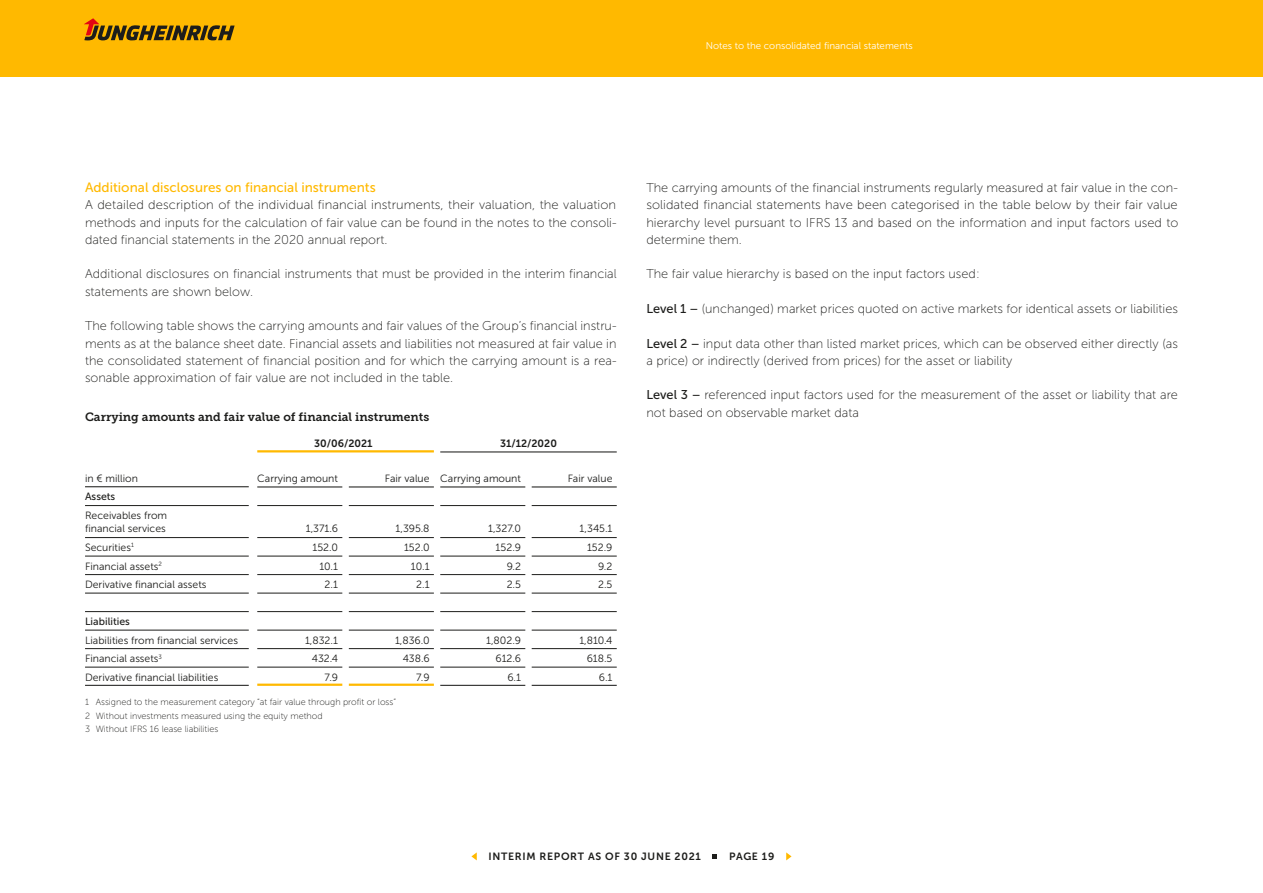
<style>
.page{position:relative;width:1263px;height:893px;background:#fff}
.page>*{position:absolute;margin:0;border:0;box-sizing:border-box;transform-origin:0 0}
.t1{font:13.5px "Museo JH Sans 500";color:#ffb900}
.t2{font:12.75px/17.2px "Museo JH Sans 100";color:#1d1d1b;text-align:justify}
.t3{font:12px "Museo JH Slab 700";color:#1d1d1b}
.t4{font:10.5px/13.5px "Museo JH Sans 300";color:#1d1d1b}
.t5{font:10.5px "Museo JH Sans 700";letter-spacing:.065em;color:#1d1d1b}
.t6{font:10.5px "Museo JH Sans 500";color:#1d1d1b}
.t7{font:9.75px "Museo JH Sans 300";color:#fff}
.t8{font:9px/13.5px "Museo JH Sans 100";color:#1d1d1b}
.s1{font-family:"Museo JH Sans 500"}
</style>
<div class="page">
<hr style="left:257px;top:450px;width:177px;height:2px;background:#ffb900">
<hr style="left:440px;top:451px;width:177px;height:1px;background:#1d1d1b">
<hr style="left:85px;top:486px;width:164px;height:1px;background:#1d1d1b">
<hr style="left:257px;top:486px;width:85px;height:1px;background:#1d1d1b">
<hr style="left:349px;top:486px;width:85px;height:1px;background:#1d1d1b">
<hr style="left:440px;top:486px;width:85px;height:1px;background:#1d1d1b">
<hr style="left:532px;top:486px;width:85px;height:1px;background:#1d1d1b">
<hr style="left:85px;top:505px;width:164px;height:1px;background:#1d1d1b">
<hr style="left:257px;top:505px;width:85px;height:1px;background:#1d1d1b">
<hr style="left:349px;top:505px;width:85px;height:1px;background:#1d1d1b">
<hr style="left:440px;top:505px;width:85px;height:1px;background:#1d1d1b">
<hr style="left:532px;top:505px;width:85px;height:1px;background:#1d1d1b">
<hr style="left:85px;top:537px;width:164px;height:1px;background:#1d1d1b">
<hr style="left:257px;top:537px;width:85px;height:1px;background:#1d1d1b">
<hr style="left:349px;top:537px;width:85px;height:1px;background:#1d1d1b">
<hr style="left:440px;top:537px;width:85px;height:1px;background:#1d1d1b">
<hr style="left:532px;top:537px;width:85px;height:1px;background:#1d1d1b">
<hr style="left:85px;top:556px;width:164px;height:1px;background:#1d1d1b">
<hr style="left:257px;top:556px;width:85px;height:1px;background:#1d1d1b">
<hr style="left:349px;top:556px;width:85px;height:1px;background:#1d1d1b">
<hr style="left:440px;top:556px;width:85px;height:1px;background:#1d1d1b">
<hr style="left:532px;top:556px;width:85px;height:1px;background:#1d1d1b">
<hr style="left:85px;top:574px;width:164px;height:1px;background:#1d1d1b">
<hr style="left:257px;top:574px;width:85px;height:1px;background:#1d1d1b">
<hr style="left:349px;top:574px;width:85px;height:1px;background:#1d1d1b">
<hr style="left:440px;top:574px;width:85px;height:1px;background:#1d1d1b">
<hr style="left:532px;top:574px;width:85px;height:1px;background:#1d1d1b">
<hr style="left:85px;top:593px;width:164px;height:1px;background:#1d1d1b">
<hr style="left:257px;top:593px;width:85px;height:1px;background:#1d1d1b">
<hr style="left:349px;top:593px;width:85px;height:1px;background:#1d1d1b">
<hr style="left:440px;top:593px;width:85px;height:1px;background:#1d1d1b">
<hr style="left:532px;top:593px;width:85px;height:1px;background:#1d1d1b">
<hr style="left:85px;top:611px;width:164px;height:1px;background:#1d1d1b">
<hr style="left:257px;top:611px;width:85px;height:1px;background:#1d1d1b">
<hr style="left:349px;top:611px;width:85px;height:1px;background:#1d1d1b">
<hr style="left:440px;top:611px;width:85px;height:1px;background:#1d1d1b">
<hr style="left:532px;top:611px;width:85px;height:1px;background:#1d1d1b">
<hr style="left:85px;top:630px;width:164px;height:1px;background:#1d1d1b">
<hr style="left:257px;top:630px;width:85px;height:1px;background:#1d1d1b">
<hr style="left:349px;top:630px;width:85px;height:1px;background:#1d1d1b">
<hr style="left:440px;top:630px;width:85px;height:1px;background:#1d1d1b">
<hr style="left:532px;top:630px;width:85px;height:1px;background:#1d1d1b">
<hr style="left:85px;top:648px;width:164px;height:1px;background:#1d1d1b">
<hr style="left:257px;top:648px;width:85px;height:1px;background:#1d1d1b">
<hr style="left:349px;top:648px;width:85px;height:1px;background:#1d1d1b">
<hr style="left:440px;top:648px;width:85px;height:1px;background:#1d1d1b">
<hr style="left:532px;top:648px;width:85px;height:1px;background:#1d1d1b">
<hr style="left:85px;top:667px;width:164px;height:1px;background:#1d1d1b">
<hr style="left:257px;top:667px;width:85px;height:1px;background:#1d1d1b">
<hr style="left:349px;top:667px;width:85px;height:1px;background:#1d1d1b">
<hr style="left:440px;top:667px;width:85px;height:1px;background:#1d1d1b">
<hr style="left:532px;top:667px;width:85px;height:1px;background:#1d1d1b">
<hr style="left:85px;top:685px;width:164px;height:1px;background:#1d1d1b">
<hr style="left:257px;top:684px;width:85px;height:2px;background:#ffb900">
<hr style="left:349px;top:684px;width:85px;height:2px;background:#ffb900">
<hr style="left:440px;top:685px;width:85px;height:1px;background:#1d1d1b">
<hr style="left:532px;top:685px;width:85px;height:1px;background:#1d1d1b">
<div style="left:0;top:0;width:1263px;height:77px;background:#ffb900"></div>
<svg style="left:471px;top:852px;width:6px;height:8px"></svg>
<svg style="left:713px;top:854px;width:4px;height:5px"></svg>
<svg style="left:786px;top:852px;width:5px;height:8px"></svg>
<svg style="left:84px;top:18px;width:151px;height:22px"></svg>
<p class="t7" style="left:706px;top:41px;width:208px">Notes to the consolidated financial statements</p>
<p class="t1" style="left:85px;top:180px;width:292px">Additional disclosures on financial instruments</p>
<p class="t2" style="left:85px;top:197px;width:533px">A detailed description of the individual financial instruments, their valuation, the valuation methods and inputs for the calculation of fair value can be found in the notes to the consoli&shy;dated financial statements in the 2020 annual report.</p>
<p class="t2" style="left:85px;top:266px;width:533px">Additional disclosures on financial instruments that must be provided in the interim financial statements are shown below.</p>
<p class="t2" style="left:85px;top:317px;width:533px">The following table shows the carrying amounts and fair values of the Group’s financial instru&shy;ments as at the balance sheet date. Financial assets and liabilities not measured at fair value in the consolidated statement of financial position and for which the carrying amount is a rea&shy;sonable approximation of fair value are not included in the table.</p>
<p class="t3" style="left:85px;top:410px;width:346px">Carrying amounts and fair value of financial instruments</p>
<p class="t5" style="left:314px;top:438px;width:60px">30/06/2021</p>
<p class="t5" style="left:500px;top:438px;width:58px">31/12/2020</p>
<p class="t4" style="left:85px;top:472px;width:54px">in € million</p>
<p class="t4" style="left:257px;top:472px;width:82px">Carrying amount</p>
<p class="t4" style="left:385px;top:472px;width:138px">Fair value Carrying amount</p>
<p class="t4" style="left:568px;top:472px;width:46px">Fair value</p>
<p class="t6" style="left:85px;top:491px;width:32px">Assets</p>
<p class="t4" style="left:85px;top:509px;width:84px">Receivables from financial services</p>
<p class="t4" style="left:306px;top:522px;width:34px">1,371.6</p>
<p class="t4" style="left:395px;top:522px;width:36px">1,395.8</p>
<p class="t4" style="left:488px;top:522px;width:34px">1,327.0</p>
<p class="t4" style="left:580px;top:522px;width:34px">1,345.1</p>
<p class="t4" style="left:85px;top:541px;width:50px">Securities<sup>1</sup></p>
<p class="t4" style="left:312px;top:541px;width:27px">152.0</p>
<p class="t4" style="left:404px;top:541px;width:27px">152.0</p>
<p class="t4" style="left:496px;top:541px;width:27px">152.9</p>
<p class="t4" style="left:587px;top:541px;width:27px">152.9</p>
<p class="t4" style="left:85px;top:559px;width:79px">Financial assets<sup>2</sup></p>
<p class="t4" style="left:319px;top:559px;width:20px">10.1</p>
<p class="t4" style="left:411px;top:559px;width:20px">10.1</p>
<p class="t4" style="left:507px;top:559px;width:16px">9.2</p>
<p class="t4" style="left:598px;top:559px;width:16px">9.2</p>
<p class="t4" style="left:85px;top:578px;width:123px">Derivative financial assets</p>
<p class="t4" style="left:325px;top:578px;width:15px">2.1</p>
<p class="t4" style="left:416px;top:578px;width:15px">2.1</p>
<p class="t4" style="left:507px;top:578px;width:16px">2.5</p>
<p class="t4" style="left:598px;top:578px;width:16px">2.5</p>
<p class="t6" style="left:85px;top:616px;width:46px">Liabilities</p>
<p class="t4" style="left:85px;top:633px;width:154px">Liabilities from financial services</p>
<p class="t4" style="left:305px;top:633px;width:34px">1,832.1</p>
<p class="t4" style="left:395px;top:633px;width:36px">1,836.0</p>
<p class="t4" style="left:486px;top:633px;width:36px">1,802.9</p>
<p class="t4" style="left:579px;top:633px;width:35px">1,810.4</p>
<p class="t4" style="left:85px;top:652px;width:79px">Financial assets<sup>3</sup></p>
<p class="t4" style="left:312px;top:652px;width:28px">432.4</p>
<p class="t4" style="left:403px;top:652px;width:28px">438.6</p>
<p class="t4" style="left:495px;top:652px;width:27px">612.6</p>
<p class="t4" style="left:587px;top:652px;width:27px">618.5</p>
<p class="t4" style="left:85px;top:670px;width:135px">Derivative financial liabilities</p>
<p class="t4" style="left:325px;top:670px;width:15px">7.9</p>
<p class="t4" style="left:416px;top:670px;width:15px">7.9</p>
<p class="t4" style="left:507px;top:670px;width:15px">6.1</p>
<p class="t4" style="left:599px;top:670px;width:15px">6.1</p>
<p class="t8" style="left:85px;top:696px;width:313px">1 Assigned to the measurement category “at fair value through profit or loss”<br>2 Without investments measured using the equity method<br>3 Without IFRS 16 lease liabilities</p>
<p class="t2" style="left:646px;top:179px;width:533px">The carrying amounts of the financial instruments regularly measured at fair value in the con&shy;solidated financial statements have been categorised in the table below by their fair value hierarchy level pursuant to IFRS 13 and based on the information and input factors used to determine them.</p>
<p class="t2" style="left:646px;top:266px;width:335px">The fair value hierarchy is based on the input factors used:</p>
<p class="t2" style="left:646px;top:300px;width:533px"><span class="s1">Level 1 –</span> (unchanged) market prices quoted on active markets for identical assets or liabilities</p>
<p class="t2" style="left:646px;top:335px;width:533px"><span class="s1">Level 2 –</span> input data other than listed market prices, which can be observed either directly (as a price) or indirectly (derived from prices) for the asset or liability</p>
<p class="t2" style="left:646px;top:386px;width:533px"><span class="s1">Level 3 –</span> referenced input factors used for the measurement of the asset or liability that are not based on observable market data</p>
<p class="t5" style="left:489px;top:851px;width:214px">INTERIM REPORT AS OF 30 JUNE 2021</p>
<p class="t5" style="left:729px;top:851px;width:47px">PAGE 19</p>
</div>
